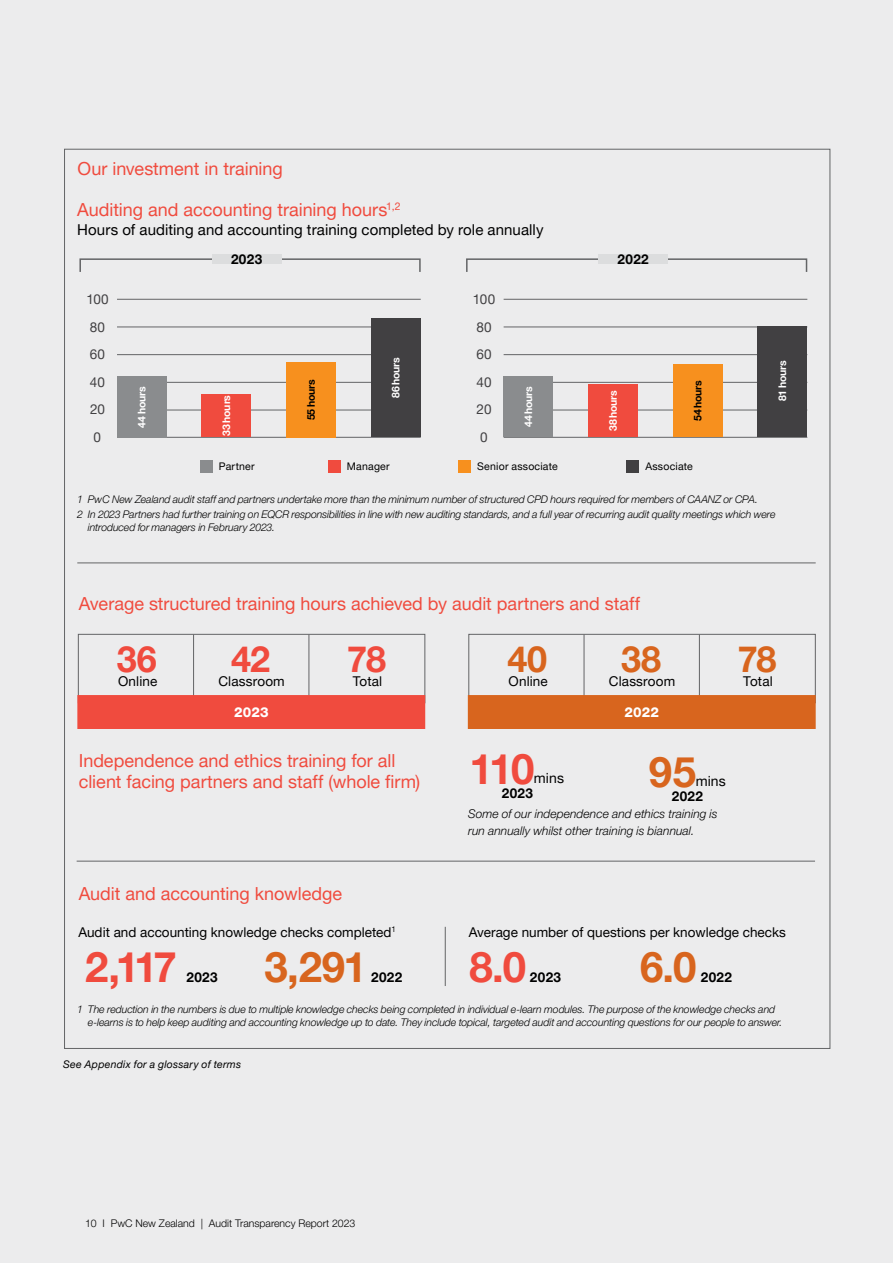
<style>
.page{position:relative;width:893px;height:1263px;background:#ececed}
.page>*{position:absolute;margin:0;border:0;box-sizing:border-box;transform-origin:0 0}
.t1{font:700 42px "Helvetica Neue LT Pro";letter-spacing:-.09em;color:#f04b3e}
.t2{font:700 42px "Helvetica Neue LT Pro";color:#d8651e}
.t3{font:700 36px "Helvetica Neue LT Pro";color:#f04b3e}
.t4{font:700 36px "Helvetica Neue LT Pro";color:#d8651e}
.t5{font:18px/21.6px "Helvetica Neue LT Pro";color:#f04b3e}
.t6{font:15px "Helvetica Neue LT Pro";letter-spacing:.005em;color:#000}
.t7{font:13.95px "Helvetica Neue LT Pro";letter-spacing:.005em;color:#000}
.t8{font:13.5px "Helvetica Neue LT Pro";color:#000}
.t9{font:700 13.5px "Helvetica Neue LT Pro";letter-spacing:.03em;color:#000}
.t10{font:13.5px "Helvetica Neue LT Pro";letter-spacing:.015em;color:#414042}
.t11{font:800 13.5px "Helvetica Neue LT Pro";letter-spacing:.015em;color:#fff}
.t12{font:italic 300 12px/16.5px "Helvetica Neue LT Pro";letter-spacing:.005em;color:#000}
.t13{font:italic 300 10.5px/12.6px "Helvetica Neue LT Pro";letter-spacing:-.005em;color:#000}
.t14{font:300 10.5px "Helvetica Neue LT Pro";color:#000}
.t15{font:700 10.5px "Helvetica Neue LT Pro";letter-spacing:-.02em;color:#fff}
.t16{font:10.5px "Helvetica Neue LT Pro";letter-spacing:.02em;color:#000}
.t17{font:italic 10.5px "Helvetica Neue LT Pro";letter-spacing:.025em;color:#000}
.t18{font:700 10.5px "Helvetica Neue LT Pro";letter-spacing:-.02em;color:#000}
</style>
<div class="page">
<hr style="left:445px;top:927px;width:1px;height:59px;background:#636466">
<hr style="left:77px;top:562px;width:739px;height:1px;background:#636466">
<hr style="left:77px;top:861px;width:738px;height:1px;background:#636466">
<hr style="left:117px;top:299px;width:304px;height:1px;background:#636466">
<hr style="left:117px;top:327px;width:304px;height:1px;background:#636466">
<hr style="left:117px;top:354px;width:304px;height:1px;background:#636466">
<hr style="left:117px;top:382px;width:304px;height:1px;background:#636466">
<hr style="left:117px;top:410px;width:304px;height:1px;background:#636466">
<hr style="left:117px;top:437px;width:304px;height:1px;background:#636466">
<div style="left:286px;top:362px;width:50px;height:75px;background:#f7901e"></div>
<div style="left:371px;top:318px;width:50px;height:119px;background:#414042"></div>
<div style="left:79px;top:258px;width:342px;height:15px;border:2px solid #636466"></div>
<div style="left:212px;top:254px;width:69px;height:10px;background:#dcddde"></div>
<div style="left:200px;top:460px;width:13px;height:13px;background:#8a8c8e"></div>
<div style="left:328px;top:460px;width:13px;height:13px;background:#f04b3e"></div>
<div style="left:458px;top:460px;width:13px;height:13px;background:#f7901e"></div>
<div style="left:627px;top:460px;width:12px;height:13px;background:#414042"></div>
<hr style="left:193px;top:634px;width:1px;height:69px;background:#636466">
<hr style="left:309px;top:634px;width:1px;height:69px;background:#636466">
<div style="left:78px;top:634px;width:347px;height:69px;border:1px solid #636466"></div>
<div style="left:78px;top:696px;width:346px;height:32px;background:#f04b3e"></div>
<div style="left:77px;top:695px;width:348px;height:34px;border:2px solid #f04b3e"></div>
<hr style="left:584px;top:634px;width:1px;height:69px;background:#636466">
<hr style="left:699px;top:634px;width:1px;height:69px;background:#636466">
<div style="left:468px;top:634px;width:348px;height:69px;border:1px solid #636466"></div>
<div style="left:469px;top:696px;width:346px;height:32px;background:#d8651e"></div>
<div style="left:468px;top:695px;width:348px;height:34px;border:2px solid #d8651e"></div>
<hr style="left:504px;top:299px;width:303px;height:1px;background:#636466">
<hr style="left:504px;top:327px;width:303px;height:1px;background:#636466">
<hr style="left:504px;top:354px;width:303px;height:1px;background:#636466">
<hr style="left:504px;top:382px;width:303px;height:1px;background:#636466">
<hr style="left:504px;top:410px;width:303px;height:1px;background:#636466">
<hr style="left:504px;top:437px;width:303px;height:1px;background:#636466">
<div style="left:504px;top:376px;width:49px;height:61px;background:#8a8c8e"></div>
<div style="left:588px;top:384px;width:50px;height:53px;background:#f04b3e"></div>
<div style="left:673px;top:364px;width:50px;height:73px;background:#f7901e"></div>
<div style="left:758px;top:326px;width:49px;height:110px;background:#414042"></div>
<div style="left:466px;top:258px;width:341px;height:15px;border:2px solid #636466"></div>
<div style="left:599px;top:254px;width:69px;height:10px;background:#dcddde"></div>
<div style="left:202px;top:394px;width:49px;height:43px;background:#f04b3e"></div>
<div style="left:117px;top:376px;width:50px;height:62px;background:#8a8c8e"></div>
<h3 class="t5" style="left:78px;top:158px;width:207px">Our investment in training</h3>
<h3 class="t5" style="left:77px;top:198px;width:325px">Auditing and accounting training hours<sup>1,2</sup></h3>
<h3 class="t6" style="left:77px;top:220px;width:468px">Hours of auditing and accounting training completed by role annually</h3>
<p class="t10" style="left:86px;top:291px;width:24px">100</p>
<p class="t10" style="left:90px;top:319px;width:17px">80</p>
<p class="t9" style="left:231px;top:251px;width:33px">2023</p>
<p class="t10" style="left:473px;top:291px;width:24px">100</p>
<p class="t10" style="left:476px;top:319px;width:17px">80</p>
<p class="t9" style="left:618px;top:251px;width:33px">2022</p>
<p class="t10" style="left:90px;top:346px;width:17px">60</p>
<p class="t10" style="left:90px;top:374px;width:17px">40</p>
<p class="t10" style="left:90px;top:401px;width:16px">20</p>
<p class="t10" style="left:94px;top:429px;width:9px">0</p>
<p class="t15" style="left:135px;top:427px;width:43px;rotate:-90deg">44 hours</p>
<p class="t15" style="left:220px;top:436px;width:43px;rotate:-90deg">33 hours</p>
<p class="t18" style="left:305px;top:420px;width:43px;rotate:-90deg">55 hours</p>
<p class="t15" style="left:389px;top:398px;width:43px;rotate:-90deg">86 hours</p>
<p class="t10" style="left:476px;top:346px;width:17px">60</p>
<p class="t10" style="left:477px;top:374px;width:17px">40</p>
<p class="t10" style="left:477px;top:401px;width:16px">20</p>
<p class="t10" style="left:480px;top:429px;width:9px">0</p>
<p class="t15" style="left:522px;top:427px;width:43px;rotate:-90deg">44 hours</p>
<p class="t15" style="left:607px;top:431px;width:43px;rotate:-90deg">38 hours</p>
<p class="t18" style="left:691px;top:421px;width:43px;rotate:-90deg">54 hours</p>
<p class="t16" style="left:219px;top:460px;width:37px">Partner</p>
<p class="t16" style="left:347px;top:460px;width:44px">Manager</p>
<p class="t16" style="left:477px;top:460px;width:82px">Senior associate</p>
<p class="t16" style="left:645px;top:460px;width:49px">Associate</p>
<p class="t15" style="left:776px;top:401px;width:42px;rotate:-90deg">81 hours</p>
<p class="t13" style="left:77px;top:492px;width:700px;line-height:14.7px">1 PwC New Zealand audit staff and partners undertake more than the minimum number of structured CPD hours required for members of CAANZ or CPA.<br>2 In 2023 Partners had further training on EQCR responsibilities in line with new auditing standards, and a full year of recurring audit quality meetings which were</p>
<p class="t13" style="left:88px;top:520px;width:189px">introduced for managers in February 2023.</p>
<h3 class="t5" style="left:79px;top:592px;width:563px">Average structured training hours achieved by audit partners and staff</h3>
<h2 class="t3" style="left:117px;top:637px;width:41px">36</h2>
<h2 class="t3" style="left:231px;top:637px;width:41px">42</h2>
<h2 class="t3" style="left:347px;top:637px;width:40px">78</h2>
<p class="t8" style="left:118px;top:673px;width:41px">Online</p>
<p class="t8" style="left:218px;top:673px;width:68px">Classroom</p>
<p class="t8" style="left:353px;top:673px;width:31px">Total</p>
<h2 class="t4" style="left:507px;top:637px;width:41px">40</h2>
<h2 class="t4" style="left:621px;top:637px;width:41px">38</h2>
<h2 class="t4" style="left:738px;top:637px;width:40px">78</h2>
<p class="t8" style="left:509px;top:673px;width:41px">Online</p>
<p class="t8" style="left:609px;top:673px;width:68px">Classroom</p>
<p class="t8" style="left:743px;top:673px;width:31px">Total</p>
<p class="t11" style="left:234px;top:704px;width:36px">2023</p>
<p class="t11" style="left:624px;top:704px;width:36px">2022</p>
<h3 class="t5" style="left:79px;top:749px;width:343px">Independence and ethics training for all client facing partners and staff (whole firm)</h3>
<h1 class="t1" style="left:470px;top:743px;width:66px">110</h1>
<h3 class="t7" style="left:534px;top:769px;width:32px">mins</h3>
<p class="t9" style="left:502px;top:785px;width:33px">2023</p>
<h1 class="t2" style="left:649px;top:746px;width:49px">95</h1>
<h3 class="t7" style="left:696px;top:772px;width:32px">mins</h3>
<p class="t9" style="left:672px;top:788px;width:33px">2022</p>
<p class="t12" style="left:468px;top:806px;width:251px">Some of our independence and ethics training is run annually whilst other training is biannual.</p>
<h3 class="t5" style="left:79px;top:882px;width:265px">Audit and accounting knowledge</h3>
<p class="t8" style="left:78px;top:923px;width:319px">Audit and accounting knowledge checks completed<sup>1</sup></p>
<p class="t8" style="left:469px;top:923px;width:319px">Average number of questions per knowledge checks</p>
<h1 class="t1" style="left:85px;top:941px;width:93px">2,117</h1>
<p class="t9" style="left:186px;top:969px;width:33px">2023</p>
<h1 class="t2" style="left:264px;top:941px;width:104px">3,291</h1>
<p class="t9" style="left:371px;top:969px;width:33px">2022</p>
<h1 class="t1" style="left:469px;top:941px;width:58px">8.0</h1>
<p class="t9" style="left:530px;top:969px;width:33px">2023</p>
<h1 class="t2" style="left:640px;top:941px;width:58px">6.0</h1>
<p class="t9" style="left:701px;top:969px;width:33px">2022</p>
<p class="t13" style="left:88px;top:1003px;width:696px;text-indent:-11px">1 The reduction in the numbers is due to multiple knowledge checks being completed in individual e-learn modules. The purpose of the knowledge checks and e-learns is to help keep auditing and accounting knowledge up to date. They include topical, targeted audit and accounting questions for our people to answer.</p>
<p class="t17" style="left:63px;top:1058px;width:180px">See Appendix for a glossary of terms</p>
<p class="t14" style="left:85px;top:1216px;width:272px">10 I PwC New Zealand | Audit Transparency Report 2023</p>
</div>
